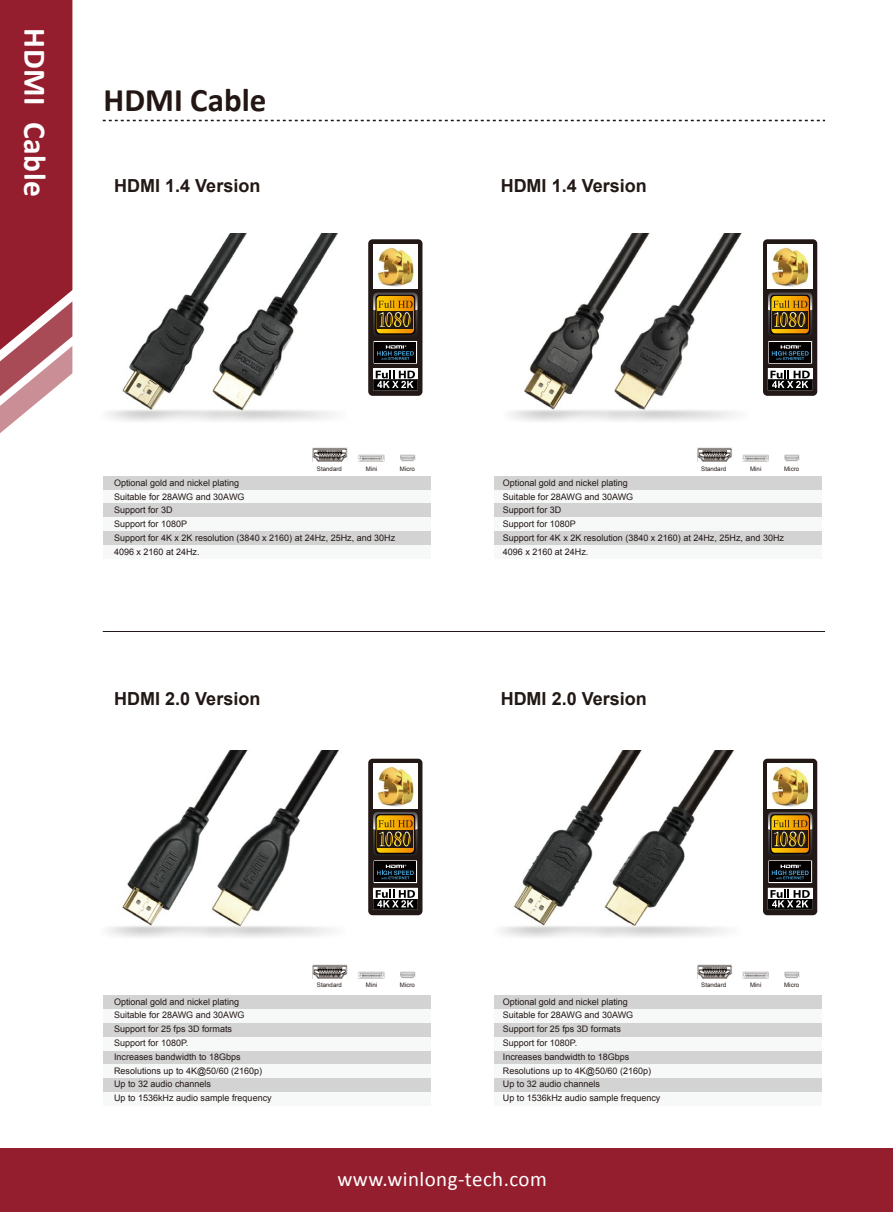
<style>
.page{position:relative;width:893px;height:1212px;background:#fff}
.page>*{position:absolute;margin:0;border:0;box-sizing:border-box;transform-origin:0 0}
.t1{font:700 33px "Calibri";color:#221714}
.t2{font:700 31.5px "Calibri";letter-spacing:.02em;color:#fff}
.t3{font:21px "Calibri";letter-spacing:.02em;color:#fff}
.t4{font:700 18px "Arial";color:#221815}
.t5{font:9px/13.8px "Arial";color:#221815}
.t6{font:6.15px "Arial";color:#221815}
</style>
<div class="page">
<img style="left:511px;top:234px;width:231px;height:187px">
<div style="left:368px;top:239px;width:54px;height:157px;background:#221815;border-radius:4px"></div>
<svg style="left:103px;top:120px;width:722px;height:1px"></svg>
<div style="left:0;top:1149px;width:893px;height:63px;background:#941e2d"></div>
<svg style="left:0;top:0;width:72px;height:433px;background:#a5424f"></svg>
<hr style="left:103px;top:631px;width:722px;height:1px;background:#221815">
<svg style="left:373px;top:368px;width:45px;height:22px"></svg>
<img style="left:373px;top:292px;width:45px;height:4px">
<svg style="left:373px;top:296px;width:45px;height:40px"></svg>
<img style="left:373px;top:244px;width:45px;height:45px">
<div style="left:373px;top:340px;width:45px;height:24px;background:#050000"></div>
<div style="left:373px;top:340px;width:45px;height:25px;border:1px solid #221815"></div>
<svg style="left:377px;top:345px;width:37px;height:15px"></svg>
<div style="left:104px;top:489px;width:327px;height:14px;background:#f7f8f8"></div>
<div style="left:104px;top:476px;width:327px;height:13px;background:#d3d3d4"></div>
<div style="left:104px;top:503px;width:327px;height:14px;background:#d3d3d4"></div>
<div style="left:104px;top:531px;width:327px;height:14px;background:#d3d3d4"></div>
<div style="left:104px;top:517px;width:327px;height:14px;background:#f7f8f8"></div>
<div style="left:104px;top:545px;width:327px;height:14px;background:#f7f8f8"></div>
<img style="left:109px;top:234px;width:229px;height:187px">
<img style="left:312px;top:447px;width:104px;height:15px">
<div style="left:368px;top:759px;width:54px;height:156px;background:#221815;border-radius:4px"></div>
<svg style="left:373px;top:888px;width:45px;height:22px"></svg>
<img style="left:373px;top:812px;width:44px;height:3px">
<svg style="left:373px;top:815px;width:45px;height:41px"></svg>
<img style="left:373px;top:764px;width:45px;height:44px">
<div style="left:373px;top:859px;width:45px;height:25px;border:1px solid #221815"></div>
<svg style="left:375px;top:861px;width:41px;height:21px"></svg>
<svg style="left:377px;top:865px;width:37px;height:14px"></svg>
<div style="left:104px;top:1009px;width:327px;height:14px;background:#f7f8f8"></div>
<div style="left:104px;top:995px;width:327px;height:14px;background:#d3d3d4"></div>
<div style="left:104px;top:1023px;width:327px;height:13px;background:#d3d3d4"></div>
<div style="left:104px;top:1050px;width:327px;height:14px;background:#d3d3d4"></div>
<div style="left:104px;top:1036px;width:327px;height:14px;background:#f7f8f8"></div>
<div style="left:104px;top:1064px;width:327px;height:14px;background:#f7f8f8"></div>
<div style="left:104px;top:1078px;width:327px;height:14px;background:#d3d3d4"></div>
<div style="left:104px;top:1092px;width:327px;height:14px;background:#f7f8f8"></div>
<img style="left:312px;top:964px;width:104px;height:15px">
<div style="left:763px;top:239px;width:54px;height:157px;background:#221815;border-radius:4px"></div>
<svg style="left:768px;top:368px;width:44px;height:22px"></svg>
<img style="left:768px;top:292px;width:44px;height:4px">
<svg style="left:768px;top:296px;width:44px;height:40px"></svg>
<img style="left:768px;top:244px;width:44px;height:45px">
<div style="left:768px;top:340px;width:44px;height:24px;background:#050000"></div>
<div style="left:767px;top:340px;width:46px;height:25px;border:1px solid #221815"></div>
<svg style="left:772px;top:345px;width:37px;height:15px"></svg>
<div style="left:494px;top:489px;width:327px;height:14px;background:#f7f8f8"></div>
<div style="left:494px;top:476px;width:327px;height:13px;background:#d3d3d4"></div>
<div style="left:494px;top:503px;width:327px;height:14px;background:#d3d3d4"></div>
<div style="left:494px;top:531px;width:327px;height:14px;background:#d3d3d4"></div>
<div style="left:494px;top:517px;width:327px;height:14px;background:#f7f8f8"></div>
<div style="left:494px;top:545px;width:327px;height:14px;background:#f7f8f8"></div>
<img style="left:697px;top:447px;width:103px;height:15px">
<div style="left:763px;top:759px;width:54px;height:156px;background:#221815;border-radius:4px"></div>
<svg style="left:768px;top:888px;width:44px;height:22px"></svg>
<img style="left:768px;top:812px;width:44px;height:3px">
<svg style="left:768px;top:815px;width:44px;height:41px"></svg>
<img style="left:768px;top:764px;width:44px;height:44px">
<div style="left:768px;top:860px;width:44px;height:23px;background:#050000"></div>
<div style="left:767px;top:859px;width:46px;height:25px;border:1px solid #221815"></div>
<svg style="left:771px;top:864px;width:33px;height:16px"></svg>
<svg style="left:772px;top:865px;width:37px;height:14px"></svg>
<div style="left:494px;top:1009px;width:327px;height:14px;background:#f7f8f8"></div>
<div style="left:494px;top:995px;width:327px;height:14px;background:#d3d3d4"></div>
<div style="left:494px;top:1023px;width:327px;height:13px;background:#d3d3d4"></div>
<div style="left:494px;top:1050px;width:327px;height:14px;background:#d3d3d4"></div>
<div style="left:494px;top:1036px;width:327px;height:14px;background:#f7f8f8"></div>
<div style="left:494px;top:1064px;width:327px;height:14px;background:#f7f8f8"></div>
<div style="left:494px;top:1078px;width:327px;height:14px;background:#d3d3d4"></div>
<div style="left:494px;top:1092px;width:327px;height:14px;background:#f7f8f8"></div>
<img style="left:697px;top:964px;width:103px;height:15px">
<img style="left:108px;top:750px;width:231px;height:187px">
<img style="left:501px;top:750px;width:233px;height:187px">
<h2 class="t2" style="left:55px;top:28px;width:170px;rotate:90deg">HDMI Cable</h2>
<h1 class="t1" style="left:104px;top:79px;width:164px">HDMI Cable</h1>
<h3 class="t4" style="left:114px;top:174px;width:148px">HDMI 1.4 Version</h3>
<h3 class="t4" style="left:501px;top:174px;width:148px">HDMI 1.4 Version</h3>
<p class="t6" style="left:317px;top:465px;width:26px">Standard</p>
<p class="t6" style="left:366px;top:465px;width:13px">Mini</p>
<p class="t6" style="left:400px;top:465px;width:17px">Micro</p>
<p class="t5" style="left:114px;top:476px;width:283px">Optional gold and nickel plating<br>Suitable for 28AWG and 30AWG<br>Support for 3D<br>Support for 1080P<br>Support for 4K x 2K resolution (3840 x 2160) at 24Hz, 25Hz, and 30Hz<br>4096 x 2160 at 24Hz.</p>
<p class="t6" style="left:701px;top:465px;width:26px">Standard</p>
<p class="t6" style="left:750px;top:465px;width:13px">Mini</p>
<p class="t6" style="left:784px;top:465px;width:17px">Micro</p>
<p class="t5" style="left:503px;top:476px;width:283px">Optional gold and nickel plating<br>Suitable for 28AWG and 30AWG<br>Support for 3D<br>Support for 1080P<br>Support for 4K x 2K resolution (3840 x 2160) at 24Hz, 25Hz, and 30Hz<br>4096 x 2160 at 24Hz.</p>
<h3 class="t4" style="left:114px;top:686px;width:148px">HDMI 2.0 Version</h3>
<h3 class="t4" style="left:501px;top:686px;width:148px">HDMI 2.0 Version</h3>
<p class="t5" style="left:114px;top:995px;width:159px">Optional gold and nickel plating<br>Suitable for 28AWG and 30AWG<br>Support for 25 fps 3D formats<br>Support for 1080P.<br>Increases bandwidth to 18Gbps<br>Resolutions up to 4K@50/60 (2160p)<br>Up to 32 audio channels<br>Up to 1536kHz audio sample frequency</p>
<p class="t6" style="left:317px;top:981px;width:26px">Standard</p>
<p class="t6" style="left:366px;top:981px;width:13px">Mini</p>
<p class="t6" style="left:400px;top:981px;width:17px">Micro</p>
<p class="t5" style="left:503px;top:995px;width:159px">Optional gold and nickel plating<br>Suitable for 28AWG and 30AWG<br>Support for 25 fps 3D formats<br>Support for 1080P.<br>Increases bandwidth to 18Gbps<br>Resolutions up to 4K@50/60 (2160p)<br>Up to 32 audio channels<br>Up to 1536kHz audio sample frequency</p>
<h3 class="t3" style="left:337px;top:1165px;width:211px">www.winlong-tech.com</h3>
<p class="t6" style="left:701px;top:981px;width:26px">Standard</p>
<p class="t6" style="left:750px;top:981px;width:13px">Mini</p>
<p class="t6" style="left:784px;top:981px;width:17px">Micro</p>
</div>
